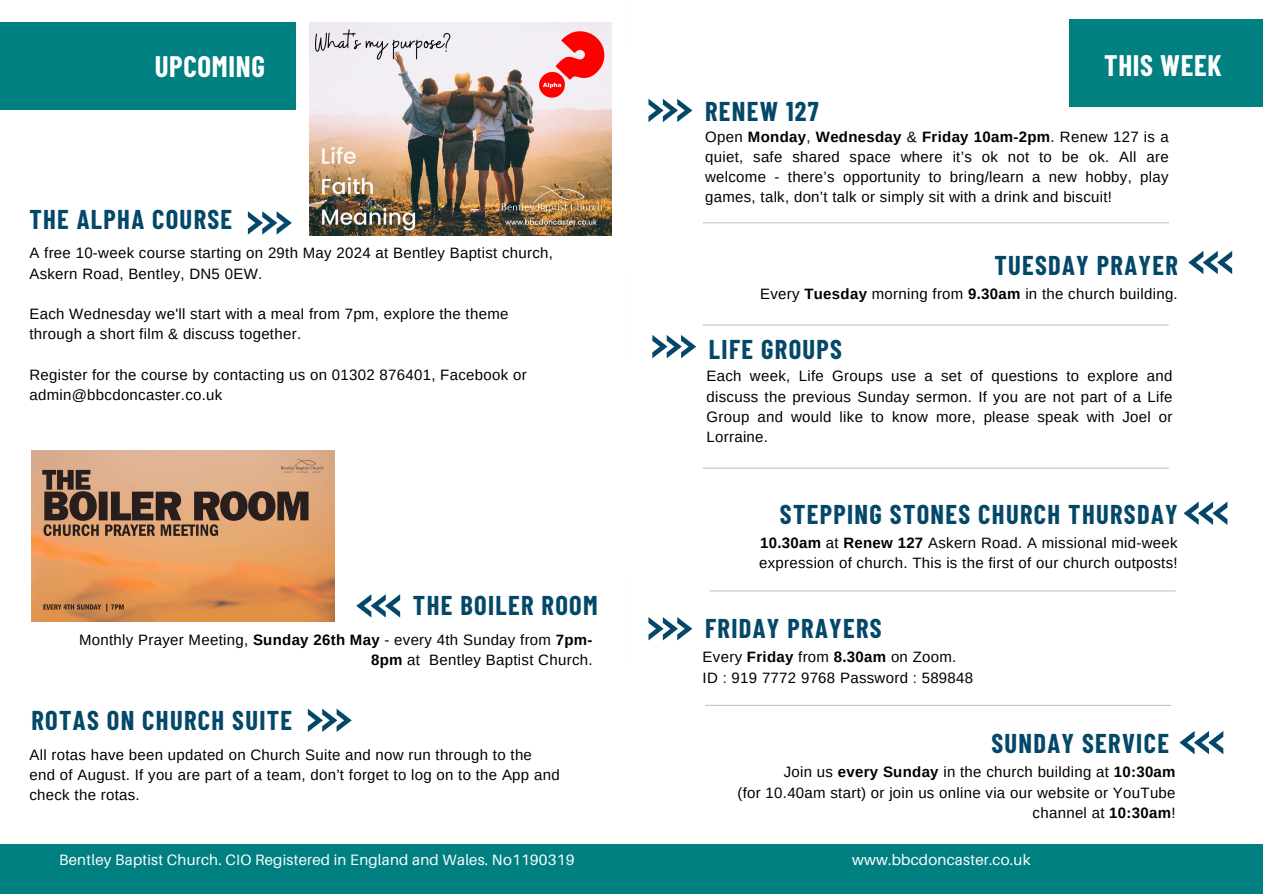
<style>
.page{position:relative;width:1263px;height:894px;background:#fff}
.page>*{position:absolute;margin:0;border:0;box-sizing:border-box;transform-origin:0 0}
.t1{font:700 28.95px "Barlow Condensed";letter-spacing:.025em;color:#fff}
.t2{font:700 26.55px "Barlow Condensed";letter-spacing:.05em;color:#044869}
.t3{font:15px/20.2px "Arimo";letter-spacing:.02em;color:#000}
.t4{font:15px "Aileron";letter-spacing:.015em;color:#fff}
.s1{font-weight:700}
</style>
<div class="page">
<div style="left:0;top:844px;width:1263px;height:49px;background:#008080"></div>
<div style="left:1069px;top:19px;width:194px;height:88px;background:#008080"></div>
<div style="left:0;top:22px;width:296px;height:88px;background:#008080"></div>
<hr style="left:703px;top:324px;width:466px;height:1px;background:#044869">
<svg style="left:652px;top:335px;width:44px;height:23px"></svg>
<hr style="left:703px;top:467px;width:466px;height:1px;background:#044869">
<svg style="left:1188px;top:251px;width:44px;height:23px"></svg>
<svg style="left:1184px;top:501px;width:43px;height:24px"></svg>
<svg style="left:648px;top:99px;width:44px;height:23px"></svg>
<svg style="left:648px;top:617px;width:44px;height:23px"></svg>
<svg style="left:1180px;top:731px;width:43px;height:23px"></svg>
<hr style="left:709px;top:590px;width:467px;height:1px;background:#044869">
<hr style="left:705px;top:704px;width:466px;height:1px;background:#044869">
<hr style="left:703px;top:222px;width:466px;height:1px;background:#044869">
<svg style="left:356px;top:594px;width:44px;height:23px"></svg>
<img style="left:310px;top:22px;width:301px;height:213px">
<svg style="left:248px;top:211px;width:44px;height:23px"></svg>
<img style="left:31px;top:450px;width:304px;height:171px">
<svg style="left:308px;top:708px;width:44px;height:23px"></svg>
<h1 class="t1" style="left:155px;top:48px;width:112px">UPCOMING</h1>
<p class="t1" style="left:1104px;top:47px;width:119px">THIS WEEK</p>
<p class="t2" style="left:29px;top:202px;width:204px">THE ALPHA COURSE</p>
<p class="t3" style="left:29px;top:243px;width:525px">A free 10-week course starting on 29th May 2024 at Bentley Baptist church,<br>Askern Road, Bentley, DN5 0EW.</p>
<h1 class="t3" style="left:29px;top:304px;width:481px">Each Wednesday we'll start with a meal from 7pm, explore the theme through a short film &amp; discuss together.</h1>
<p class="t3" style="left:29px;top:364px;width:499px">Register for the course by contacting us on 01302 876401, Facebook or admin@bbcdoncaster.co.uk</p>
<h1 class="t2" style="left:413px;top:588px;width:186px">THE BOILER ROOM</h1>
<p class="t3" style="left:79px;top:629px;width:515px;text-align:right">Monthly Prayer Meeting, <span class="s1">Sunday 26th May</span> - every 4th Sunday from <span class="s1">7pm-<br>8pm</span> at Bentley Baptist Church.</p>
<p class="t2" style="left:31px;top:703px;width:262px">ROTAS ON CHURCH SUITE</p>
<p class="t3" style="left:29px;top:744px;width:532px">All rotas have been updated on Church Suite and now run through to the end of August. If you are part of a team, don’t forget to log on to the App and check the rotas.</p>
<h1 class="t2" style="left:705px;top:94px;width:115px">RENEW 127</h1>
<p class="t3" style="left:705px;top:126px;width:465px;text-align:justify">Open <span class="s1">Monday</span>, <span class="s1">Wednesday</span> &amp; <span class="s1">Friday 10am-2pm</span>. Renew 127 is a quiet, safe shared space where it’s ok not to be ok. All are welcome - there’s opportunity to bring/learn a new hobby, play games, talk, don’t talk or simply sit with a drink and biscuit!</p>
<p class="t2" style="left:994px;top:248px;width:185px">TUESDAY PRAYER</p>
<p class="t3" style="left:760px;top:283px;width:419px">Every <span class="s1">Tuesday</span> morning from <span class="s1">9.30am</span> in the church building.</p>
<h1 class="t2" style="left:709px;top:332px;width:135px">LIFE GROUPS</h1>
<h1 class="t3" style="left:706px;top:366px;width:468px;text-align:justify">Each week, Life Groups use a set of questions to explore and discuss the previous Sunday sermon. If you are not part of a Life Group and would like to know more, please speak with Joel or Lorraine.</h1>
<h1 class="t2" style="left:780px;top:497px;width:399px">STEPPING STONES CHURCH THURSDAY</h1>
<p class="t3" style="left:759px;top:532px;width:420px"><span class="s1">10.30am</span> at <span class="s1">Renew 127</span> Askern Road. A missional mid-week expression of church. This is the first of our church outposts!</p>
<p class="t2" style="left:705px;top:611px;width:178px">FRIDAY PRAYERS</p>
<p class="t3" style="left:703px;top:647px;width:255px">Every <span class="s1">Friday</span> from <span class="s1">8.30am</span> on Zoom.</p>
<p class="t3" style="left:703px;top:667px;width:272px">ID : 919 7772 9768 Password : 589848</p>
<h1 class="t2" style="left:991px;top:726px;width:179px">SUNDAY SERVICE</h1>
<p class="t3" style="left:784px;top:761px;width:393px">Join us <span class="s1">every Sunday</span> in the church building at <span class="s1">10:30am</span></p>
<p class="t3" style="left:737px;top:782px;width:440px;text-align:right">(for 10.40am start) or join us online via our website or YouTube channel at <span class="s1">10:30am</span>!</p>
<h1 class="t4" style="left:59px;top:850px;width:517px">Bentley Baptist Church. CIO Registered in England and Wales. No1190319</h1>
<p class="t4" style="left:852px;top:850px;width:180px">www.bbcdoncaster.co.uk</p>
</div>
